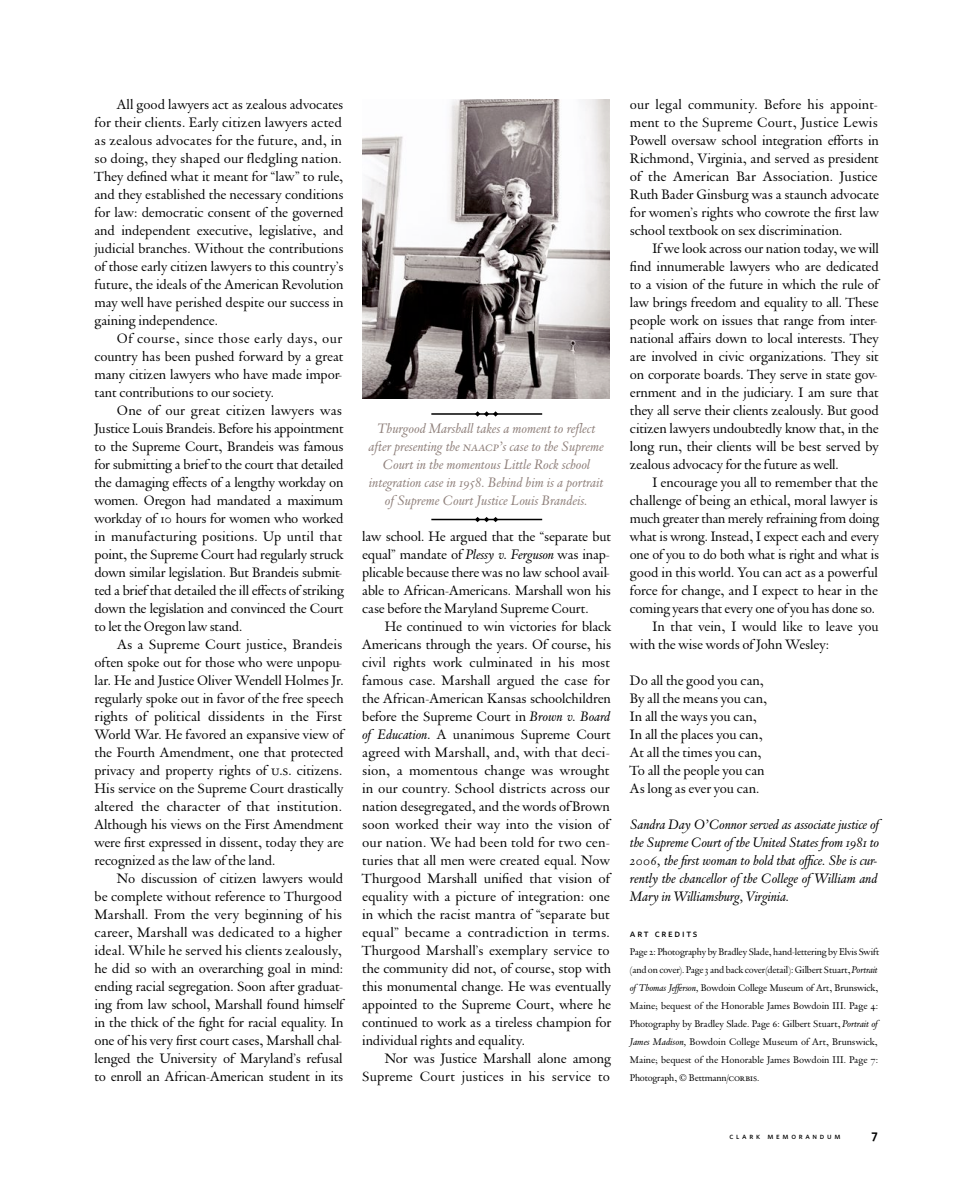
<style>
.page{position:relative;width:972px;height:1188px;background:#fff}
.page>*{position:absolute;margin:0;border:0;box-sizing:border-box;transform-origin:0 0}
.t1{font:14.25px/18px "DTL Vanden Keere SD";letter-spacing:-.01em;color:#000;text-align:justify}
.t2{font:italic 14.25px/18px "DTL Vanden Keere SD";letter-spacing:-.005em;color:#000}
.t3{font:italic 14.25px/18px "DTL Vanden Keere SD";color:#8f807b;text-align:center}
.t4{font:12.75px "Whitney Semibold SC";color:#000}
.t5{font:10.5px "Whitney Medium SC";letter-spacing:.165em;color:#000}
.t6{font:10.2px/18px "DTL Vanden Keere SD";letter-spacing:-.005em;color:#000}
.t7{font:8.25px "Whitney Medium SC";letter-spacing:.325em;color:#000}
.s1{font-family:"DTL Vanden Keere D Caps"}
.s2{font-style:italic}
</style>
<div class="page">
<img style="left:362px;top:99px;width:247px;height:299px">
<svg style="left:431px;top:411px;width:112px;height:6px"></svg>
<svg style="left:431px;top:517px;width:112px;height:5px"></svg>
<p class="t1" style="left:94px;top:96px;width:251px;text-indent:22px">All good lawyers act as zealous advocates for their clients. Early citizen lawyers acted as zealous advocates for the future, and, in so doing, they shaped our fledgling nation.<br>They defined what it meant for “law” to rule, and they established the necessary conditions for law: democratic consent of the governed and independent executive, legislative, and judicial branches. Without the contributions of those early citizen lawyers to this country’s future, the ideals of the American Revolution may well have perished despite our success in gaining independence.</p>
<p class="t1" style="left:94px;top:330px;width:250px;text-indent:22px">Of course, since those early days, our country has been pushed forward by a great many citizen lawyers who have made impor&shy;tant contributions to our society.</p>
<p class="t1" style="left:94px;top:402px;width:251px;text-align:left;text-indent:23px">One of our great citizen lawyers was Justice Louis Brandeis. Before his appointment to the Supreme Court, Brandeis was famous for submitting a brief to the court that detailed the damaging effects of a lengthy workday on women. Oregon had mandated a maximum workday of 10 hours for women who worked in manufacturing positions. Up until that point, the Supreme Court had regularly struck down similar legislation. But Brandeis submit&shy;ted a brief that detailed the ill effects of striking down the legislation and convinced the Court to let the Oregon law stand.</p>
<p class="t1" style="left:94px;top:636px;width:251px;text-indent:23px">As a Supreme Court justice, Brandeis often spoke out for those who were unpopu&shy;lar. He and Justice Oliver Wendell Holmes Jr. regularly spoke out in favor of the free speech rights of political dissidents in the First World War. He favored an expansive view of the Fourth Amendment, one that protected privacy and property rights of <span class="s1">u.s.</span> citizens.<br>His service on the Supreme Court drastically altered the character of that institution.<br>Although his views on the First Amendment were first expressed in dissent, today they are recognized as the law of the land.</p>
<p class="t1" style="left:94px;top:870px;width:250px;text-indent:22px">No discussion of citizen lawyers would be complete without reference to Thurgood Marshall. From the very beginning of his career, Marshall was dedicated to a higher ideal. While he served his clients zealously, he did so with an overarching goal in mind: ending racial segregation. Soon after graduat&shy;ing from law school, Marshall found himself in the thick of the fight for racial equality. In one of his very first court cases, Marshall chal&shy;lenged the University of Maryland’s refusal to enroll an African-American student in its</p>
<p class="t3" style="left:369px;top:420px;width:237px">Thurgood Marshall takes a moment to reflect after presenting the <span class="s1">naacp</span>’s case to the Supreme Court in the momentous Little Rock school integration case in 1958. Behind him is a portrait of Supreme Court Justice Louis Brandeis.</p>
<p class="t1" style="left:362px;top:527px;width:250px">law school. He argued that the “separate but equal” mandate of <span class="s2">Plessy v. Ferguson</span> was inap&shy;plicable because there was no law school avail&shy;able to African-Americans. Marshall won his case before the Maryland Supreme Court.</p>
<p class="t1" style="left:362px;top:617px;width:251px;text-indent:22px">He continued to win victories for black Americans through the years. Of course, his civil rights work culminated in his most famous case. Marshall argued the case for the African-American Kansas schoolchildren before the Supreme Court in <span class="s2">Brown v. Board of Education.</span> A unanimous Supreme Court agreed with Marshall, and, with that deci&shy;sion, a momentous change was wrought in our country. School districts across our nation desegregated, and the words ofBrown soon worked their way into the vision of our nation. We had been told for two cen&shy;turies that all men were created equal. Now Thurgood Marshall unified that vision of equality with a picture of integration: one in which the racist mantra of “separate but equal” became a contradiction in terms.<br>Thurgood Marshall’s exemplary service to the community did not, of course, stop with this monumental change. He was eventually appointed to the Supreme Court, where he continued to work as a tireless champion for individual rights and equality.</p>
<p class="t1" style="left:362px;top:1049px;width:250px;text-align:right">Nor was Justice Marshall alone among<br>Supreme Court justices in his service to</p>
<p class="t1" style="left:630px;top:96px;width:251px">our legal community. Before his appoint&shy;ment to the Supreme Court, Justice Lewis Powell oversaw school integration efforts in Richmond, Virginia, and served as president of the American Bar Association. Justice Ruth Bader Ginsburg was a staunch advocate for women’s rights who cowrote the first law school textbook on sex discrimination.</p>
<p class="t1" style="left:630px;top:240px;width:251px;text-indent:22px">If we look across our nation today, we will find innumerable lawyers who are dedicated to a vision of the future in which the rule of law brings freedom and equality to all. These people work on issues that range from inter&shy;national affairs down to local interests. They are involved in civic organizations. They sit on corporate boards. They serve in state gov&shy;ernment and in the judiciary. I am sure that they all serve their clients zealously. But good citizen lawyers undoubtedly know that, in the long run, their clients will be best served by zealous advocacy for the future as well.</p>
<p class="t1" style="left:652px;top:474px;width:227px">I encourage you all to remember that the</p>
<p class="t1" style="left:630px;top:492px;width:249px">challenge of being an ethical, moral lawyer is</p>
<p class="t1" style="left:630px;top:510px;width:251px">much greater than merely refraining from doing</p>
<p class="t1" style="left:630px;top:528px;width:250px">what is wrong. Instead, I expect each and every</p>
<p class="t1" style="left:630px;top:546px;width:250px">one of you to do both what is right and what is</p>
<p class="t1" style="left:630px;top:564px;width:249px">good in this world. You can act as a powerful</p>
<p class="t1" style="left:630px;top:582px;width:249px">force for change, and I expect to hear in the</p>
<p class="t1" style="left:630px;top:600px;width:246px">coming years that every one of you has done so.</p>
<p class="t1" style="left:652px;top:618px;width:228px">In that vein, I would like to leave you</p>
<p class="t1" style="left:630px;top:636px;width:201px">with the wise words of John Wesley:</p>
<p class="t1" style="left:630px;top:672px;width:139px;text-align:left">Do all the good you can,<br>By all the means you can,<br>In all the ways you can,<br>In all the places you can,<br>At all the times you can,<br>To all the people you can<br>As long as ever you can.</p>
<p class="t2" style="left:630px;top:816px;width:251px">Sandra Day O’Connor served as associate justice of the Supreme Court of the United States from 1981 to 2006, the first woman to hold that office. She is cur&shy;rently the chancellor of the College of William and Mary in Williamsburg, Virginia.</p>
<p class="t5" style="left:630px;top:927px;width:69px">art credits</p>
<p class="t6" style="left:630px;top:943px;width:251px">Page 2: Photography by Bradley Slade, hand-lettering by Elvis Swift (and on cover). Page 3 and back cover (detail): Gilbert Stuart, <span class="s2">Portrait of Thomas Jefferson,</span> Bowdoin College Museum of Art, Brunswick, Maine; bequest of the Honorable James Bowdoin III. Page 4:<br>Photography by Bradley Slade. Page 6: Gilbert Stuart, <span class="s2">Portrait of James Madison,</span> Bowdoin College Museum of Art, Brunswick, Maine; bequest of the Honorable James Bowdoin III. Page 7:<br>Photograph, © Bettmann/<span class="s1">corbis.</span></p>
<p class="t7" style="left:730px;top:1131px;width:112px">clark memorandum</p>
<p class="t4" style="left:871px;top:1127px;width:8px">7</p>
</div>
